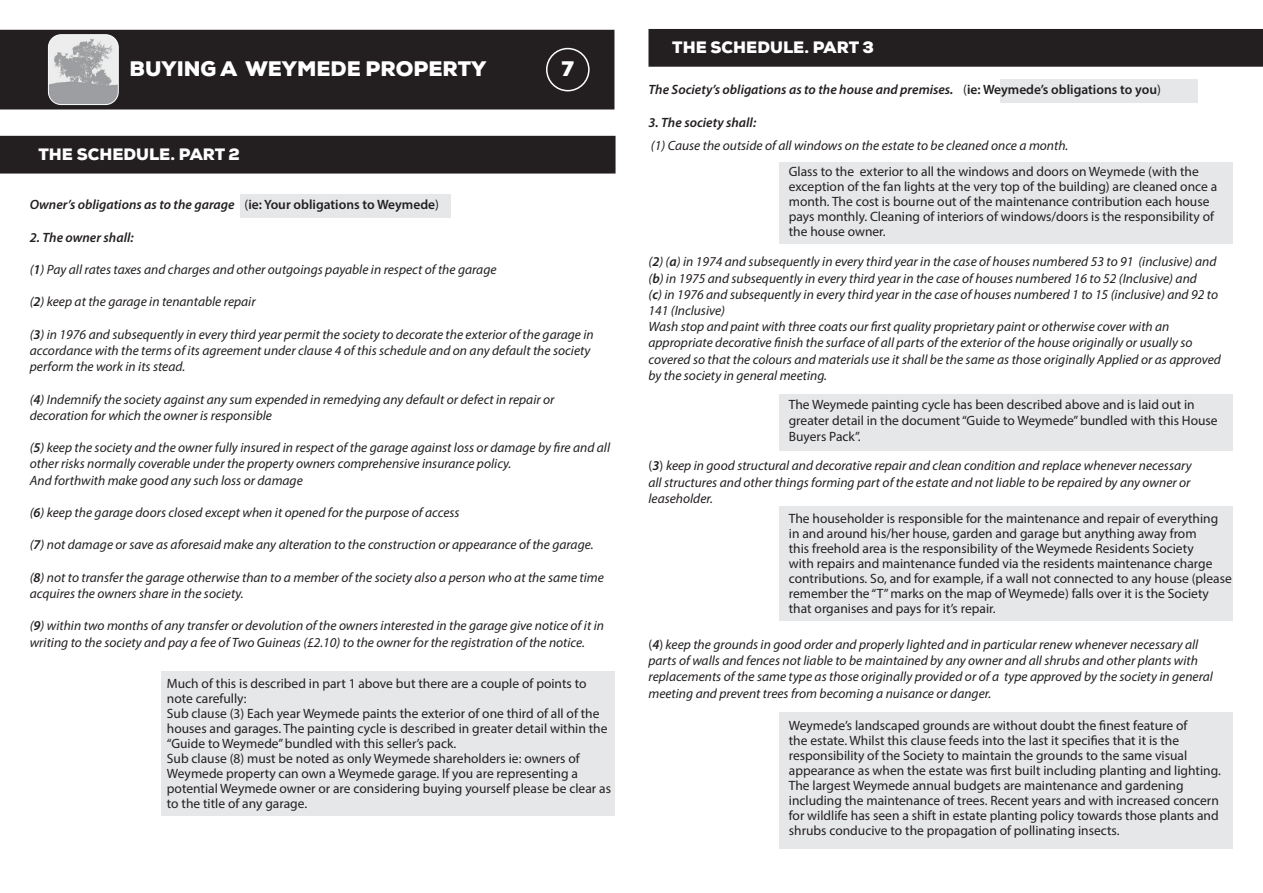
<style>
.page{position:relative;width:1263px;height:893px;background:#fff}
.page>*{position:absolute;margin:0;border:0;box-sizing:border-box;transform-origin:0 0}
.t1{font:900 21px "Nexa";color:#fff}
.t2{font:900 16.5px "Nexa";color:#fff}
.t3{font:italic 13.5px/16.2px "Myriad Pro";color:#231f20}
.t4{font:13.5px/15px "Myriad Pro";color:#231f20}
.t5{font:italic 600 13.5px "Myriad Pro";color:#231f20}
.s1{font-weight:400;font-style:normal}
.s2{font-style:normal}
.s3{font-weight:600}
</style>
<div class="page">
<div style="left:1px;top:31px;width:613px;height:78px;background:#231f20"></div>
<div style="left:0;top:30px;width:614px;height:79px;border:2px solid #231f20"></div>
<img style="left:48px;top:35px;width:70px;height:70px">
<div style="left:48px;top:34px;width:71px;height:71px;border:1px solid #fff;border-radius:13px"></div>
<div style="left:546px;top:48px;width:44px;height:43px;border:2px solid #fff;border-radius:50%"></div>
<div style="left:1000px;top:79px;width:197px;height:23px;background:#e6e7e9"></div>
<div style="left:161px;top:671px;width:453px;height:145px;background:#e6e7e9"></div>
<div style="left:779px;top:162px;width:454px;height:81px;background:#e6e7e9"></div>
<div style="left:779px;top:394px;width:454px;height:57px;background:#e6e7e9"></div>
<div style="left:779px;top:506px;width:454px;height:115px;background:#e6e7e9"></div>
<div style="left:779px;top:712px;width:454px;height:136px;background:#e6e7e9"></div>
<div style="left:240px;top:194px;width:211px;height:23px;background:#e6e7e9"></div>
<div style="left:0;top:136px;width:615px;height:38px;background:#231f20"></div>
<div style="left:648px;top:29px;width:615px;height:38px;background:#231f20"></div>
<h1 class="t1" style="left:130px;top:56px;width:358px">BUYING A WEYMEDE PROPERTY</h1>
<h1 class="t1" style="left:561px;top:56px;width:14px">7</h1>
<p class="t2" style="left:38px;top:143px;width:203px">THE SCHEDULE. PART 2</p>
<p class="t5" style="left:30px;top:196px;width:411px">Owner’s obligations as to the garage <span class="s1">(</span><span class="s2">ie: Your obligations to Weymede</span><span class="s1">)</span></p>
<p class="t5" style="left:30px;top:228px;width:105px">2. The owner shall:</p>
<p class="t3" style="left:30px;top:261px;width:468px">(<span class="s3">1</span>) Pay all rates taxes and charges and other outgoings payable in respect of the garage</p>
<p class="t3" style="left:30px;top:294px;width:227px">(<span class="s3">2</span>) keep at the garage in tenantable repair</p>
<p class="t3" style="left:30px;top:326px;width:566px">(<span class="s3">3</span>) in 1976 and subsequently in every third year permit the society to decorate the exterior of the garage in accordance with the terms of its agreement under clause 4 of this schedule and on any default the society perform the work in its stead.</p>
<p class="t3" style="left:30px;top:391px;width:526px">(<span class="s3">4</span>) Indemnify the society against any sum expended in remedying any default or defect in repair or decoration for which the owner is responsible</p>
<p class="t3" style="left:30px;top:439px;width:582px">(<span class="s3">5</span>) keep the society and the owner fully insured in respect of the garage against loss or damage by fire and all other risks normally coverable under the property owners comprehensive insurance policy.</p>
<p class="t3" style="left:30px;top:472px;width:275px">And forthwith make good any such loss or damage</p>
<p class="t3" style="left:30px;top:504px;width:431px">(<span class="s3">6</span>) keep the garage doors closed except when it opened for the purpose of access</p>
<p class="t3" style="left:30px;top:537px;width:565px">(<span class="s3">7</span>) not damage or save as aforesaid make any alteration to the construction or appearance of the garage.</p>
<p class="t3" style="left:30px;top:569px;width:576px">(<span class="s3">8</span>) not to transfer the garage otherwise than to a member of the society also a person who at the same time acquires the owners share in the society.</p>
<p class="t3" style="left:30px;top:618px;width:576px">(<span class="s3">9</span>) within two months of any transfer or devolution of the owners interested in the garage give notice of it in writing to the society and pay a fee of Two Guineas (£2.10) to the owner for the registration of the notice.</p>
<p class="t4" style="left:167px;top:676px;width:421px">Much of this is described in part 1 above but there are a couple of points to note carefully:</p>
<p class="t4" style="left:167px;top:706px;width:442px">Sub clause (3) Each year Weymede paints the exterior of one third of all of the houses and garages. The painting cycle is described in greater detail within the “Guide to Weymede” bundled with this seller’s pack.</p>
<p class="t4" style="left:167px;top:751px;width:446px">Sub clause (8) must be noted as only Weymede shareholders ie: owners of Weymede property can own a Weymede garage. If you are representing a potential Weymede owner or are considering buying yourself please be clear as to the title of any garage.</p>
<p class="t2" style="left:672px;top:37px;width:203px">THE SCHEDULE. PART 3</p>
<p class="t5" style="left:648px;top:81px;width:514px">The Society’s obligations as to the house and premises. <span class="s1">(</span><span class="s2">ie: Weymede’s obligations to you</span><span class="s1">)</span></p>
<p class="t5" style="left:648px;top:113px;width:109px">3. The society shall:</p>
<p class="t3" style="left:651px;top:137px;width:419px">(1) Cause the outside of all windows on the estate to be cleaned once a month.</p>
<p class="t4" style="left:789px;top:164px;width:430px">Glass to the exterior to all the windows and doors on Weymede (with the exception of the fan lights at the very top of the building) are cleaned once a month. The cost is bourne out of the maintenance contribution each house pays monthly. Cleaning of interiors of windows/doors is the responsibility of the house owner.</p>
<p class="t3" style="left:648px;top:253px;width:569px">(<span class="s3">2</span>) (<span class="s3">a</span>) in 1974 and subsequently in every third year in the case of houses numbered 53 to 91 (inclusive) and</p>
<p class="t3" style="left:648px;top:270px;width:550px">(<span class="s3">b</span>) in 1975 and subsequently in every third year in the case of houses numbered 16 to 52 (Inclusive) and</p>
<p class="t3" style="left:648px;top:286px;width:571px">(<span class="s3">c</span>) in 1976 and subsequently in every third year in the case of houses numbered 1 to 15 (inclusive) and 92 to<br>141 (Inclusive)</p>
<p class="t3" style="left:648px;top:318px;width:574px">Wash stop and paint with three coats our first quality proprietary paint or otherwise cover with an appropriate decorative finish the surface of all parts of the exterior of the house originally or usually so covered so that the colours and materials use it shall be the same as those originally Applied or as approved by the society in general meeting.</p>
<p class="t4" style="left:789px;top:396px;width:430px;line-height:16.2px">The Weymede painting cycle has been described above and is laid out in greater detail in the document “Guide to Weymede” bundled with this House<br>Buyers Pack”.</p>
<p class="t3" style="left:648px;top:458px;width:545px;text-align:justify"><span class="s2">(</span><span class="s3">3</span><span class="s2">)</span> keep in good structural and decorative repair and clean condition and replace whenever necessary all structures and other things forming part of the estate and not liable to be repaired by any owner or leaseholder.</p>
<p class="t4" style="left:789px;top:510px;width:444px">The householder is responsible for the maintenance and repair of everything in and around his/her house, garden and garage but anything away from<br>this freehold area is the responsibility of the Weymede Residents Society<br>with repairs and maintenance funded via the residents maintenance charge contributions. So, and for example, if a wall not connected to any house (please remember the “T” marks on the map of Weymede) falls over it is the Society that organises and pays for it’s repair.</p>
<p class="t3" style="left:648px;top:636px;width:566px"><span class="s2">(</span><span class="s3">4</span><span class="s2">)</span> keep the grounds in good order and properly lighted and in particular renew whenever necessary all parts of walls and fences not liable to be maintained by any owner and all shrubs and other plants with replacements of the same type as those originally provided or of a type approved by the society in general meeting and prevent trees from becoming a nuisance or danger.</p>
<p class="t4" style="left:789px;top:718px;width:433px">Weymede’s landscaped grounds are without doubt the finest feature of<br>the estate. Whilst this clause feeds into the last it specifies that it is the responsibility of the Society to maintain the grounds to the same visual appearance as when the estate was first built including planting and lighting.</p>
<p class="t4" style="left:789px;top:778px;width:432px">The largest Weymede annual budgets are maintenance and gardening including the maintenance of trees. Recent years and with increased concern for wildlife has seen a shift in estate planting policy towards those plants and shrubs conducive to the propagation of pollinating insects.</p>
</div>
